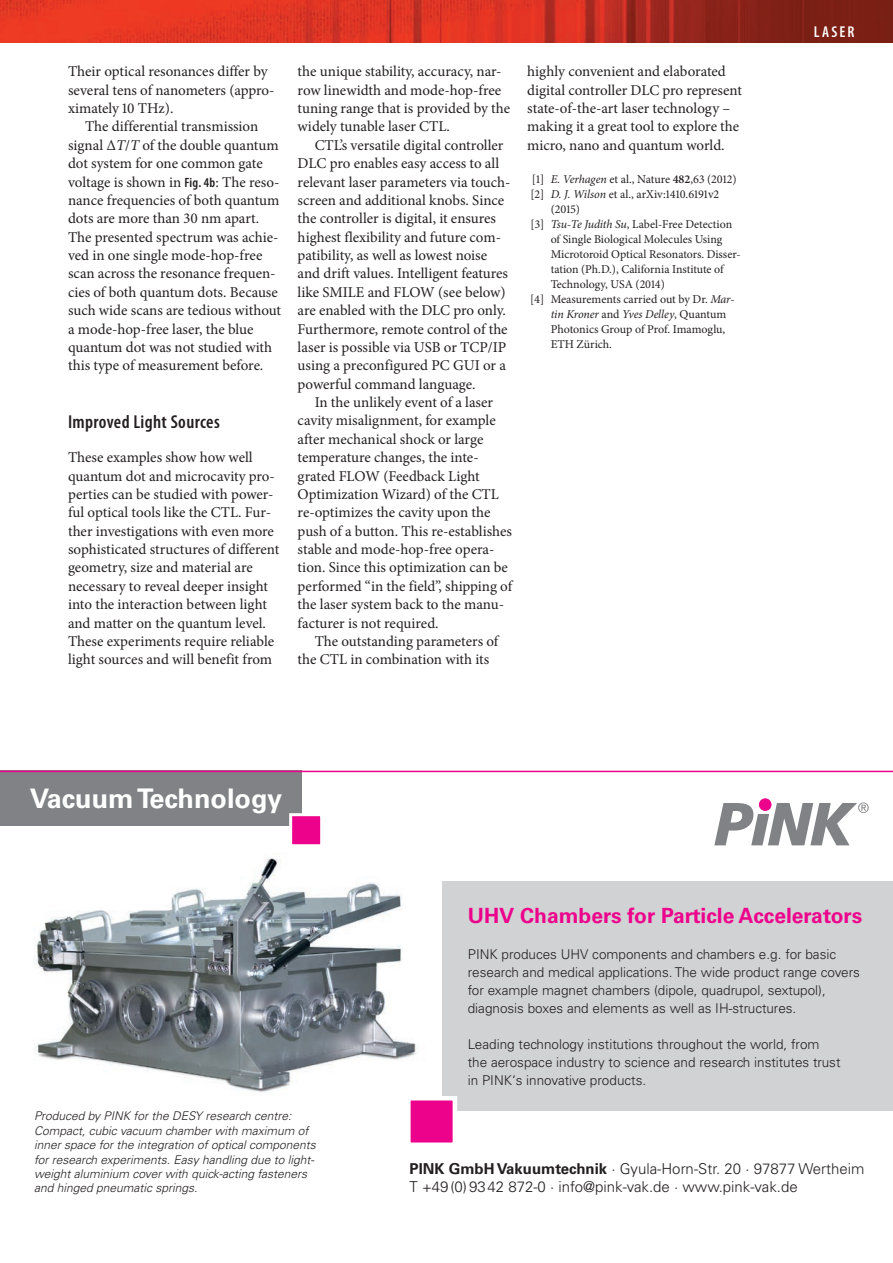
<style>
.page{position:relative;width:893px;height:1263px;background:#fff}
.page>*{position:absolute;margin:0;border:0;box-sizing:border-box;transform-origin:0 0}
.t1{font:700 27px "Univers";color:#fff}
.t2{font:700 21px "Univers";color:#ed028c}
._05_Ü2{font:600 condensed 18.75px "Myriad Pro";letter-spacing:.02em;color:#231f20}
.t3{font:600 condensed 15.75px "Myriad Pro";letter-spacing:.14em;color:#fff}
._12_GT_groß{font:15px/18.3px "Minion Pro";color:#231f20}
._11_GTO_groß{font:15px/18.3px "Minion Pro";color:#231f20}
.t4{font:300 15px/18px "Univers";color:#231f20}
.t5{font:300 13.5px/18px "Univers";color:#231f20}
._32_Literatur_GThE{font:12px/15px "Minion Pro";letter-spacing:-.005em;color:#231f20}
.t6{font:italic 300 12px/14.4px "Univers";color:#231f20}
.s1{font-style:italic}
.s2{font-family:"Myriad Pro";font-weight:600;font-stretch:condensed;font-size:13.5px}
.s3{font-weight:600}
.s4{font-weight:700}
</style>
<div class="page">
<img style="left:0;top:0;width:893px;height:43px">
<img style="left:33px;top:858px;width:385px;height:234px">
<div style="left:442px;top:881px;width:451px;height:230px;background:#d1d2d4"></div>
<div style="left:0;top:771px;width:302px;height:55px;background:#808285"></div>
<hr style="left:0;top:771px;width:893px;height:1px;background:#ed028c">
<div style="left:291px;top:815px;width:31px;height:31px;background:#ed028c"></div>
<div style="left:289px;top:813px;width:34px;height:34px;border:3px solid #fff"></div>
<svg style="left:759px;top:798px;width:12px;height:13px"></svg>
<svg style="left:714px;top:802px;width:155px;height:43px"></svg>
<div style="left:408px;top:1098px;width:47px;height:47px;background:#ed028c"></div>
<div style="left:406px;top:1096px;width:51px;height:51px;border:4px solid #fff"></div>
<p class="_12_GT_groß" style="left:68px;top:62px;width:208px">Their optical resonances differ by several tens of nanometers (appro&shy;ximately 10 THz).</p>
<p class="_12_GT_groß" style="left:68px;top:118px;width:215px;text-indent:17px">The differential transmission signal Δ<span class="s1">T</span>/<span class="s1">T</span> of the double quantum dot system for one common gate voltage is shown in <span class="s2">Fig. 4b</span>: The reso&shy;nance frequencies of both quantum dots are more than 30 nm apart.<br>The presented spectrum was achie&shy;ved in one single mode-hop-free scan across the resonance frequen&shy;cies of both quantum dots. Because such wide scans are tedious without a mode-hop-free laser, the blue quantum dot was not studied with this type of measurement before.</p>
<p class="_05_Ü2" style="left:68px;top:411px;width:153px">Improved Light Sources</p>
<p class="_11_GTO_groß" style="left:68px;top:448px;width:213px">These examples show how well quantum dot and microcavity pro&shy;perties can be studied with power&shy;ful optical tools like the CTL. Fur&shy;ther investigations with even more sophisticated structures of different geometry, size and material are necessary to reveal deeper insight into the interaction between light and matter on the quantum level.<br>These experiments require reliable light sources and will benefit from</p>
<p class="_11_GTO_groß" style="left:298px;top:62px;width:214px">the unique stability, accuracy, nar&shy;row linewidth and mode-hop-free tuning range that is provided by the widely tunable laser CTL.</p>
<p class="_12_GT_groß" style="left:298px;top:136px;width:214px;text-indent:17px">CTL’s versatile digital controller DLC pro enables easy access to all relevant laser parameters via touch&shy;screen and additional knobs. Since the controller is digital, it ensures highest flexibility and future com&shy;patibility, as well as lowest noise and drift values. Intelligent features like SMILE and FLOW (see below) are enabled with the DLC pro only.<br>Furthermore, remote control of the laser is possible via USB or TCP/IP using a preconfigured PC GUI or a powerful command language.</p>
<p class="_12_GT_groß" style="left:298px;top:393px;width:216px;text-indent:17px">In the unlikely event of a laser cavity misalignment, for example after mechanical shock or large temperature changes, the inte&shy;grated FLOW (Feedback Light<br>Optimization Wizard) of the CTL re-optimizes the cavity upon the push of a button. This re-establishes stable and mode-hop-free opera&shy;tion. Since this optimization can be performed “in the field”, shipping of the laser system back to the manu&shy;facturer is not required.</p>
<p class="_12_GT_groß" style="left:298px;top:632px;width:202px;text-indent:17px">The outstanding parameters of the CTL in combination with its</p>
<p class="_12_GT_groß" style="left:527px;top:62px;width:216px">highly convenient and elaborated digital controller DLC pro represent state-of-the-art laser technology – making it a great tool to explore the micro, nano and quantum world.</p>
<p class="_32_Literatur_GThE" style="left:532px;top:172px;width:206px">[1] <span class="s1">E. Verhagen</span> et al., Nature <span class="s3">482</span>,63 (2012)</p>
<p class="_32_Literatur_GThE" style="left:551px;top:187px;width:170px;text-indent:-20px">[2] <span class="s1">D. J. Wilson</span> et al., arXiv:1410.6191v2 (2015)</p>
<p class="_32_Literatur_GThE" style="left:551px;top:217px;width:192px;text-indent:-20px">[3] <span class="s1">Tsu-Te Judith Su</span>, Label-Free Detection of Single Biological Molecules Using Microtoroid Optical Resonators. Disser&shy;tation (Ph.D.), California Institute of Technology, USA (2014)</p>
<p class="_32_Literatur_GThE" style="left:551px;top:292px;width:185px;text-indent:-21px">[4] Measurements carried out by Dr. <span class="s1">Mar&shy;tin Kroner</span> and <span class="s1">Yves Delley</span>, Quantum<br>Photonics Group of Prof. Imamoglu,<br>ETH Zürich.</p>
<p class="t3" style="left:814px;top:22px;width:42px">LASER</p>
<p class="t1" style="left:30px;top:783px;width:254px">Vacuum Technology</p>
<p class="t2" style="left:468px;top:903px;width:396px">UHV Chambers for Particle Accelerators</p>
<p class="t5" style="left:468px;top:945px;width:394px">PINK produces UHV components and chambers e.g. for basic research and medical applications. The wide product range covers for example magnet chambers (dipole, quadrupol, sextupol), diagnosis boxes and elements as well as IH-structures.</p>
<p class="t5" style="left:468px;top:1035px;width:374px">Leading technology institutions throughout the world, from the aerospace industry to science and research institutes trust in PINK‘s innovative products.</p>
<p class="t6" style="left:34px;top:1109px;width:283px">Produced by PINK for the DESY research centre:<br>Compact, cubic vacuum chamber with maximum of inner space for the integration of optical components for research experiments. Easy handling due to light&shy;weight aluminium cover with quick-acting fasteners and hinged pneumatic springs.</p>
<p class="t4" style="left:409px;top:1159px;width:457px"><span class="s4">PINK GmbH Vakuumtechnik</span> · Gyula-Horn-Str. 20 · 97877 Wertheim<br>T +49(0)9342 872-0 · info@pink-vak.de · www.pink-vak.de</p>
</div>
